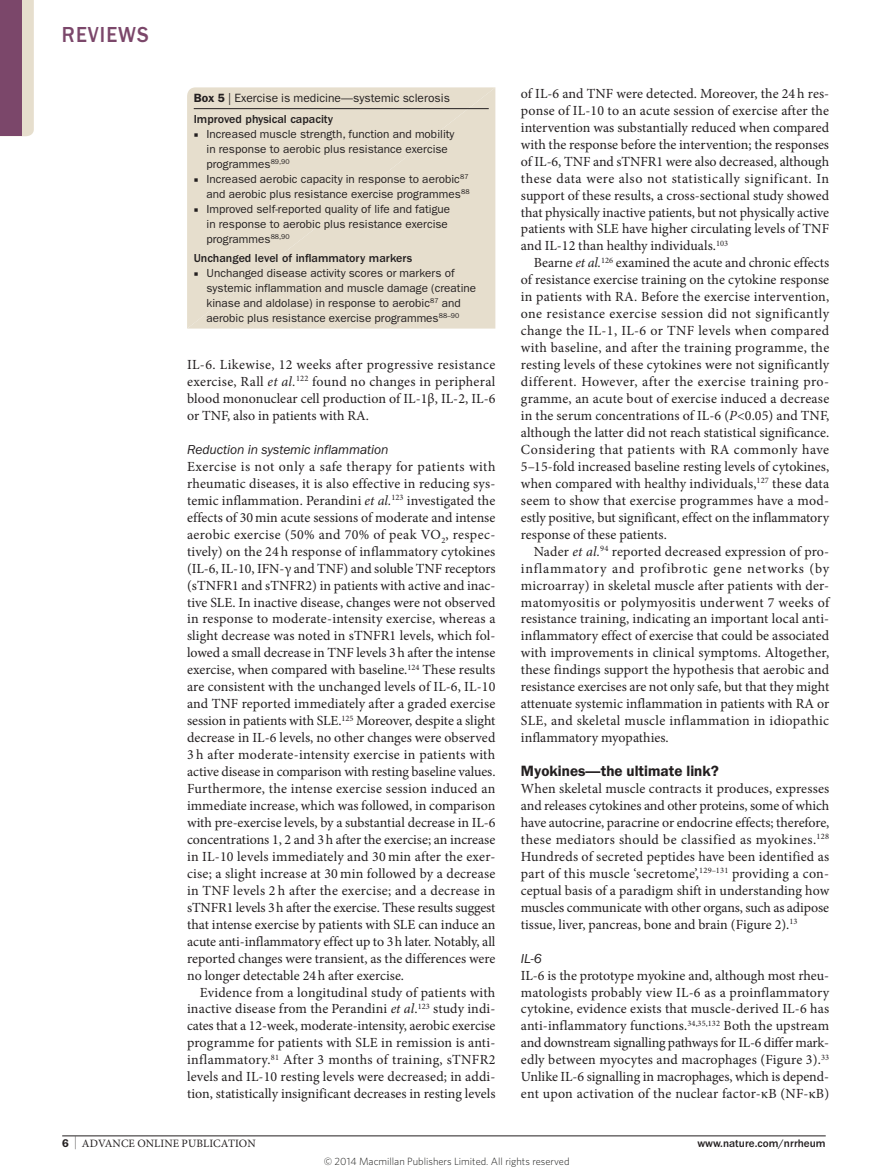
<style>
.page{position:relative;width:893px;height:1174px;background:#fff}
.page>*{position:absolute;margin:0;border:0;box-sizing:border-box;transform-origin:0 0}
.t1{font:500 22.5px "ITC Franklin Gothic Std";letter-spacing:.05em;color:#7b476a;scale:.9 1}
.Head_1{font:600 15px "ITC Franklin Gothic Std";color:#231f20}
.Body_text{font:13.95px/17px "Minion Pro";letter-spacing:.005em;color:#231f20;text-align:justify}
.Body_first{font:13.95px/17px "Minion Pro";color:#231f20;text-align:justify}
.Head_3{font:italic 13.5px "ITC Franklin Gothic Std";letter-spacing:-.01em;color:#231f20}
.Box_subhead{font:500 12px "ITC Franklin Gothic Std";color:#231f20}
.Box_title{font:12px "ITC Franklin Gothic Std";color:#231f20}
.t2{font:11.7px/15px "ITC Franklin Gothic Std";color:#231f20}
.t3{font:11.25px "Minion Pro";letter-spacing:.01em;color:#231f20}
.t4{font:500 11.25px "ITC Franklin Gothic Std";color:#231f20}
.t5{font:300 10.5px "Whitney";color:#1d1d1b}
.s1{font-weight:600}
.s2{font-family:"Minion Pro"}
.s3{font-style:italic}
.s4{font-family:"ITC Franklin Gothic Std";font-weight:600}
.s5{font-size:12.9px}
</style>
<div class="page">
<hr style="left:62px;top:1135px;width:764px;height:1px;background:#231f20">
<div style="left:187px;top:87px;width:308px;height:241px;background:#e6decd"></div>
<hr style="left:194px;top:108px;width:295px;height:1px;background:#231f20">
<div style="left:22px;top:0;width:12px;height:136px;background:#e6decd"></div>
<div style="left:0;top:0;width:22px;height:136px;background:#7b476a"></div>
<h1 class="t1" style="left:62px;top:22px;width:98px">REVIEWS</h1>
<p class="Box_title" style="left:194px;top:91px;width:258px"><span class="s1">Box 5</span> | Exercise is medicine—systemic sclerosis</p>
<p class="Box_subhead" style="left:194px;top:112px;width:141px">Improved physical capacity</p>
<p class="t2" style="left:206px;top:126px;width:249px;text-indent:-13px"><span class="s2">■</span> Increased muscle strength, function and mobility in response to aerobic plus resistance exercise programmes<sup>89,90</sup></p>
<p class="t2" style="left:194px;top:171px;width:277px;text-align:right"><span class="s2">■</span> Increased aerobic capacity in response to aerobic<sup>87 </sup>and aerobic plus resistance exercise programmes<sup>88</sup></p>
<p class="t2" style="left:206px;top:201px;width:245px;text-indent:-13px"><span class="s2">■</span> Improved self-reported quality of life and fatigue in response to aerobic plus resistance exercise programmes<sup>88,90</sup></p>
<p class="Box_subhead" style="left:194px;top:251px;width:220px">Unchanged level of inflammatory markers</p>
<p class="t2" style="left:206px;top:265px;width:271px;text-indent:-13px"><span class="s2">■</span> Unchanged disease activity scores or markers of systemic inflammation and muscle damage (creatine kinase and aldolase) in response to aerobic<sup>87</sup> and aerobic plus resistance exercise programmes<sup>88–90</sup></p>
<p class="Body_text" style="left:187px;top:356px;width:310px">IL‑6. Likewise, 12 weeks after progressive resistance exercise, Rall <span class="s3">et al.</span><sup>122</sup> found no changes in peripheral blood mononuclear cell production of IL‑1β, IL‑2, IL‑6 or TNF, also in patients with RA.</p>
<p class="Head_3" style="left:187px;top:442px;width:203px">Reduction in systemic inflammation</p>
<p class="Body_first" style="left:187px;top:458px;width:310px">Exercise is not only a safe therapy for patients with rheumatic diseases, it is also effective in reducing sys&shy;temic inflammation. Perandini <span class="s3">et al.</span><sup>123</sup> investigated the effects of 30min acute sessions of moderate and intense aerobic exercise (50% and 70% of peak VO<sub>2</sub>, respec&shy;tively) on the 24 h response of inflammatory cytokines (IL‑6, IL‑10, IFN‑γ and TNF) and soluble TNF receptors (sTNFR1 and sTNFR2) in patients with active and inac&shy;tive SLE. In inactive disease, changes were not observed in response to moderate-intensity exercise, whereas a slight decrease was noted in sTNFR1 levels, which fol&shy;lowed a small decrease in TNF levels 3h after the intense exercise, when compared with baseline.<sup>124</sup> These results are consistent with the unchanged levels of IL‑6, IL‑10 and TNF reported immediately after a graded exercise session in patients with SLE.<sup>125</sup> Moreover, despite a slight decrease in IL‑6 levels, no other changes were observed 3 h after moderate-intensity exercise in patients with active disease in comparison with resting baseline values.<br>Furthermore, the intense exercise session induced an immediate increase, which was followed, in comparison with pre-exercise levels, by a substantial decrease in IL‑6 concentrations 1, 2 and 3h after the exercise; an increase in IL‑10 levels immediately and 30 min after the exer&shy;cise; a slight increase at 30 min followed by a decrease in TNF levels 2 h after the exercise; and a decrease in sTNFR1 levels 3h after the exercise. These results suggest that intense exercise by patients with SLE can induce an acute anti-inflammatory effect up to 3h later. Notably, all reported changes were transient, as the differences were no longer detectable 24h after exercise.</p>
<p class="Body_text" style="left:187px;top:983px;width:310px;text-align:left;text-indent:13px">Evidence from a longitudinal study of patients with inactive disease from the Perandini <span class="s3">et al</span>.<sup>123</sup> study indi&shy;cates that a 12‑week, moderate-intensity, aerobic exercise programme for patients with SLE in remission is anti&shy;inflammatory.<sup>81</sup> After 3 months of training, sTNFR2 levels and IL‑10 resting levels were decreased; in addi&shy;tion, statistically insignificant decreases in resting levels</p>
<p class="Body_text" style="left:521px;top:85px;width:310px">of IL‑6 and TNF were detected. Moreover, the 24 h res&shy;ponse of IL‑10 to an acute session of exercise after the intervention was substantially reduced when compared with the response before the intervention; the responses of IL‑6, TNF and sTNFR1 were also decreased, although these data were also not statistically significant. In support of these results, a cross-sectional study showed that physically inactive patients, but not physically active patients with SLE have higher circulating levels of TNF and IL‑12 than healthy individuals.<sup>103</sup></p>
<p class="Body_text" style="left:521px;top:254px;width:310px;text-indent:13px">Bearne <span class="s3">et al.</span><sup>126</sup> examined the acute and chronic effects of resistance exercise training on the cytokine response in patients with RA. Before the exercise intervention, one resistance exercise session did not significantly change the IL‑1, IL‑6 or TNF levels when compared with baseline, and after the training programme, the resting levels of these cytokines were not significantly different. However, after the exercise training pro&shy;gramme, an acute bout of exercise induced a decrease in the serum concentrations of IL‑6 (<span class="s3">P</span>&lt;0.05) and TNF, although the latter did not reach statistical significance.<br>Considering that patients with RA commonly have 5–15‑fold increased baseline resting levels of cytokines, when compared with healthy individuals,<sup>127</sup> these data seem to show that exercise programmes have a mod&shy;estly positive, but significant, effect on the inflammatory response of these patients.</p>
<p class="Body_text" style="left:521px;top:543px;width:310px;text-indent:13px">Nader <span class="s3">et al.</span><sup>94</sup> reported decreased expression of pro&shy;inflammatory and profibrotic gene networks (by microarray) in skeletal muscle after patients with der&shy;matomyositis or polymyositis underwent 7 weeks of resistance training, indicating an important local anti&shy;inflammatory effect of exercise that could be associated with improvements in clinical symptoms. Altogether, these findings support the hypothesis that aerobic and resistance exercises are not only safe, but that they might attenuate systemic inflammation in patients with RA or SLE, and skeletal muscle inflammation in idiopathic inflammatory myopathies.</p>
<p class="Head_1" style="left:521px;top:762px;width:200px">Myokines—the ultimate link?</p>
<p class="Body_first" style="left:521px;top:780px;width:310px">When skeletal muscle contracts it produces, expresses and releases cytokines and other proteins, some of which have autocrine, paracrine or endocrine effects; therefore, these mediators should be classified as myokines.<sup>128<br></sup>Hundreds of secreted peptides have been identified as part of this muscle ‘secretome’,<sup>129–131</sup> providing a con&shy;ceptual basis of a paradigm shift in understanding how muscles communicate with other organs, such as adipose tissue, liver, pancreas, bone and brain (Figure 2).<sup>13</sup></p>
<p class="Head_3" style="left:521px;top:950px;width:22px">IL‑6</p>
<p class="Body_first" style="left:521px;top:966px;width:310px">IL‑6 is the prototype myokine and, although most rheu&shy;matologists probably view IL‑6 as a proinflammatory cytokine, evidence exists that muscle-derived IL‑6 has anti-inflammatory functions.<sup>34,35,132</sup> Both the upstream and downstream signalling pathways for IL‑6 differ mark&shy;edly between myocytes and macrophages (Figure 3).<sup>33<br></sup>Unlike IL‑6 signalling in macrophages, which is depend&shy;ent upon activation of the nuclear factor‑κB (NF‑κB)</p>
<p class="t3" style="left:62px;top:1135px;width:195px"><span class="s4">6</span> <span class="s5">|</span> ADVANCE ONLINE PUBLICATION</p>
<p class="t4" style="left:697px;top:1136px;width:130px">www.nature.com/nrrheum</p>
<p class="t5" style="left:324px;top:1154px;width:247px">© 2014 Macmillan Publishers Limited. All rights reserved</p>
</div>
